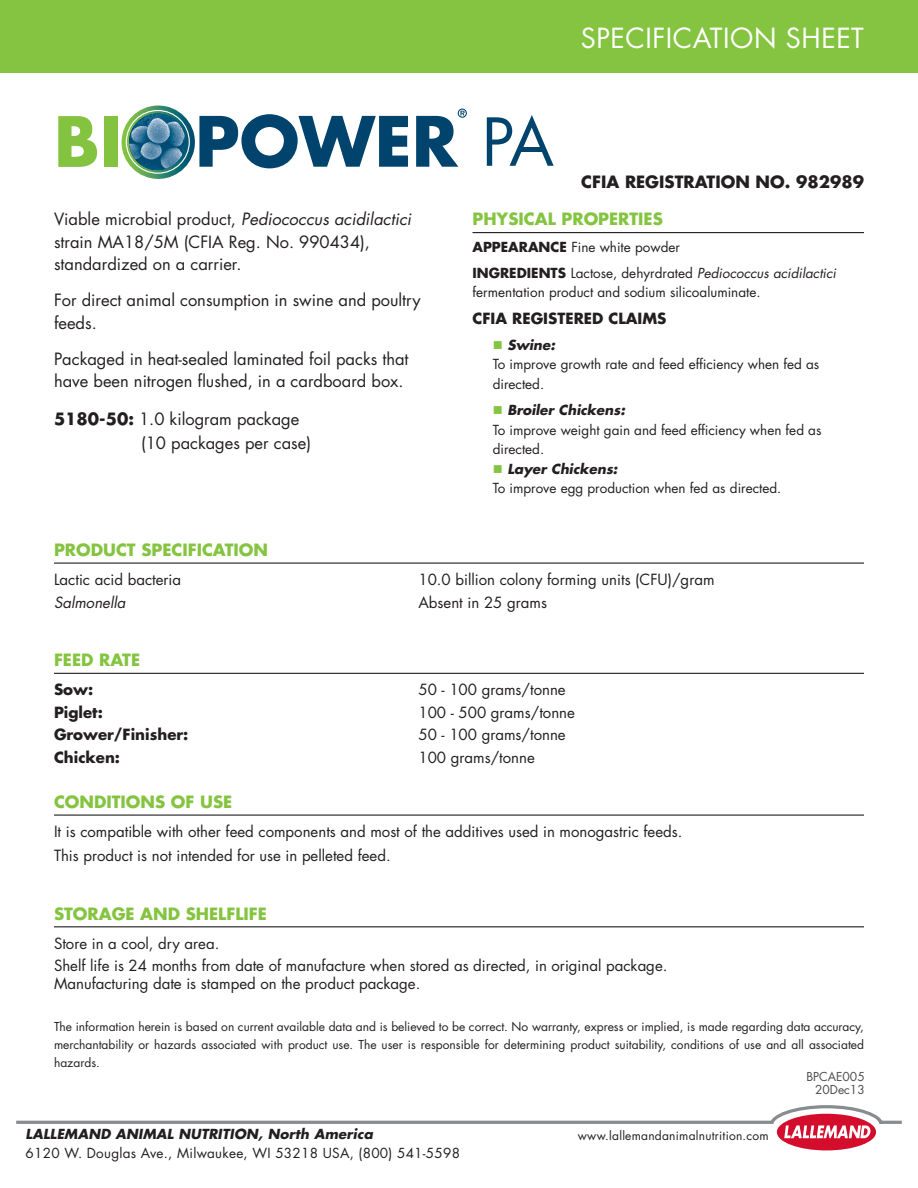
<style>
.page{position:relative;width:918px;height:1188px;background:#fff}
.page>*{position:absolute;margin:0;border:0;box-sizing:border-box;transform-origin:0 0}
.t1{font:64.2px "Futura Std";color:#00446d}
.t2{font:27px "Futura Std";letter-spacing:.02em;color:#fff}
.t3{font:16.5px/22.5px "Futura Std";color:#231f20}
.t4{font:700 16.5px "Futura Std";color:#84c440}
.t5{font:700 16.5px "Futura Std";color:#231f20}
.t6{font:15px "Futura Std";color:#231f20}
.t7{font:700 15px "Futura Std";color:#231f20}
.t8{font:italic 15px "Futura Std";color:#231f20}
.t9{font:13.5px/19.5px "Futura Std";color:#231f20}
.t10{font:13.5px "Futura Std";letter-spacing:.02em;color:#231f20}
.t11{font:italic 700 13.5px "Futura Std";letter-spacing:.01em;color:#231f20}
.t12{font:12px/18px "Futura Std";color:#231f20;text-align:justify}
.t13{font:12px "Futura Std";letter-spacing:.02em;color:#231f20}
.t14{font:12px "Futura Std";color:#4b4c4d}
.s1{font-style:italic}
.s2{font-weight:700}
.s3{color:#84c440}
.s4{font-weight:700;font-style:italic}
</style>
<div class="page">
<hr style="left:54px;top:563px;width:810px;height:1px;background:#231f20">
<hr style="left:54px;top:673px;width:810px;height:1px;background:#231f20">
<hr style="left:54px;top:815px;width:810px;height:1px;background:#231f20">
<hr style="left:54px;top:926px;width:810px;height:1px;background:#231f20">
<div style="left:0;top:0;width:918px;height:73px;background:#84c440"></div>
<hr style="left:472px;top:232px;width:392px;height:1px;background:#231f20">
<hr style="left:16px;top:1121px;width:886px;height:3px;background:#888c8f">
<div style="left:777px;top:1114px;width:99px;height:36px;background:#d30d2b;border-radius:50%"></div>
<svg style="left:770px;top:1105px;width:113px;height:39px"></svg>
<svg style="left:122px;top:106px;width:73px;height:73px"></svg>
<svg style="left:58px;top:116px;width:39px;height:51px"></svg>
<div style="left:104px;top:116px;width:13px;height:51px;background:#83c340"></div>
<svg style="left:129px;top:114px;width:56px;height:56px"></svg>
<img style="left:129px;top:114px;width:56px;height:56px;border-radius:28px">
<svg style="left:199px;top:114px;width:209px;height:54px"></svg>
<svg style="left:416px;top:109px;width:51px;height:58px"></svg>
<div style="left:126px;top:110px;width:64px;height:64px;border:1px solid #fff;border-radius:50%"></div>
<p class="t3" style="left:54px;top:208px;width:359px">Viable microbial product, <span class="s1">Pediococcus acidilactici </span>strain MA18/5M (CFIA Reg. No. 990434), standardized on a carrier.</p>
<p class="t3" style="left:54px;top:289px;width:368px">For direct animal consumption in swine and poultry feeds.</p>
<p class="t3" style="left:54px;top:348px;width:356px">Packaged in heat-sealed laminated foil packs that have been nitrogen flushed, in a cardboard box.</p>
<p class="t3" style="left:141px;top:407px;width:172px;line-height:24px;text-indent:-87px"><span class="s2">5180-50:</span> 1.0 kilogram package (10 packages per case)</p>
<p class="t1" style="left:482px;top:101px;width:74px">PA</p>
<p class="t2" style="left:581px;top:20px;width:285px">SPECIFICATION SHEET</p>
<p class="t5" style="left:581px;top:171px;width:284px">CFIA REGISTRATION NO. 982989</p>
<p class="t4" style="left:472px;top:208px;width:192px">PHYSICAL PROPERTIES</p>
<p class="t9" style="left:472px;top:237px;width:209px"><span class="s2">APPEARANCE</span> Fine white powder</p>
<p class="t9" style="left:472px;top:263px;width:365px"><span class="s2">INGREDIENTS</span> Lactose, dehyrdrated <span class="s1">Pediococcus acidilactici </span>fermentation product and sodium silicoaluminate.</p>
<p class="t7" style="left:472px;top:308px;width:195px">CFIA REGISTERED CLAIMS</p>
<p class="t9" style="left:493px;top:335px;width:328px"><span class="s3">■</span> <span class="s4">Swine:<br></span>To improve growth rate and feed efficiency when fed as directed.</p>
<p class="t9" style="left:493px;top:400px;width:330px"><span class="s3">■</span> <span class="s4">Broiler Chickens:<br></span>To improve weight gain and feed efficiency when fed as directed.</p>
<p class="t9" style="left:493px;top:459px;width:290px"><span class="s3">■</span> <span class="s4">Layer Chickens:<br></span>To improve egg production when fed as directed.</p>
<p class="t4" style="left:54px;top:539px;width:216px">PRODUCT SPECIFICATION</p>
<p class="t6" style="left:54px;top:570px;width:129px">Lactic acid bacteria</p>
<p class="t6" style="left:418px;top:570px;width:298px">10.0 billion colony forming units (CFU)/gram</p>
<p class="t8" style="left:54px;top:592px;width:73px">Salmonella</p>
<p class="t6" style="left:418px;top:592px;width:130px">Absent in 25 grams</p>
<p class="t4" style="left:54px;top:649px;width:88px">FEED RATE</p>
<p class="t7" style="left:54px;top:680px;width:41px">Sow:</p>
<p class="t6" style="left:418px;top:680px;width:149px">50 - 100 grams/tonne</p>
<p class="t7" style="left:54px;top:702px;width:50px">Piglet:</p>
<p class="t6" style="left:418px;top:703px;width:158px">100 - 500 grams/tonne</p>
<p class="t7" style="left:54px;top:725px;width:136px">Grower/Finisher:</p>
<p class="t6" style="left:418px;top:725px;width:149px">50 - 100 grams/tonne</p>
<p class="t7" style="left:54px;top:747px;width:68px">Chicken:</p>
<p class="t6" style="left:418px;top:748px;width:118px">100 grams/tonne</p>
<p class="t4" style="left:54px;top:791px;width:180px">CONDITIONS OF USE</p>
<p class="t6" style="left:54px;top:822px;width:630px">It is compatible with other feed components and most of the additives used in monogastric feeds.</p>
<p class="t6" style="left:54px;top:846px;width:338px">This product is not intended for use in pelleted feed.</p>
<p class="t4" style="left:54px;top:902px;width:214px">STORAGE AND SHELFLIFE</p>
<p class="t6" style="left:54px;top:934px;width:167px">Store in a cool, dry area.</p>
<p class="t6" style="left:54px;top:956px;width:615px">Shelf life is 24 months from date of manufacture when stored as directed, in original package.</p>
<p class="t6" style="left:54px;top:974px;width:368px">Manufacturing date is stamped on the product package.</p>
<p class="t12" style="left:54px;top:1018px;width:812px">The information herein is based on current available data and is believed to be correct. No warranty, express or implied, is made regarding data accuracy, merchantability or hazards associated with product use. The user is responsible for determining product suitability, conditions of use and all associated hazards.</p>
<p class="t11" style="left:26px;top:1125px;width:349px">LALLEMAND ANIMAL NUTRITION, North America</p>
<p class="t13" style="left:578px;top:1128px;width:192px">www.lallemandanimalnutrition.com</p>
<p class="t10" style="left:26px;top:1144px;width:436px">6120 W. Douglas Ave., Milwaukee, WI 53218 USA, (800) 541-5598</p>
<p class="t14" style="left:806px;top:1069px;width:60px">BPCAE005</p>
<p class="t14" style="left:815px;top:1082px;width:51px">20Dec13</p>
</div>
